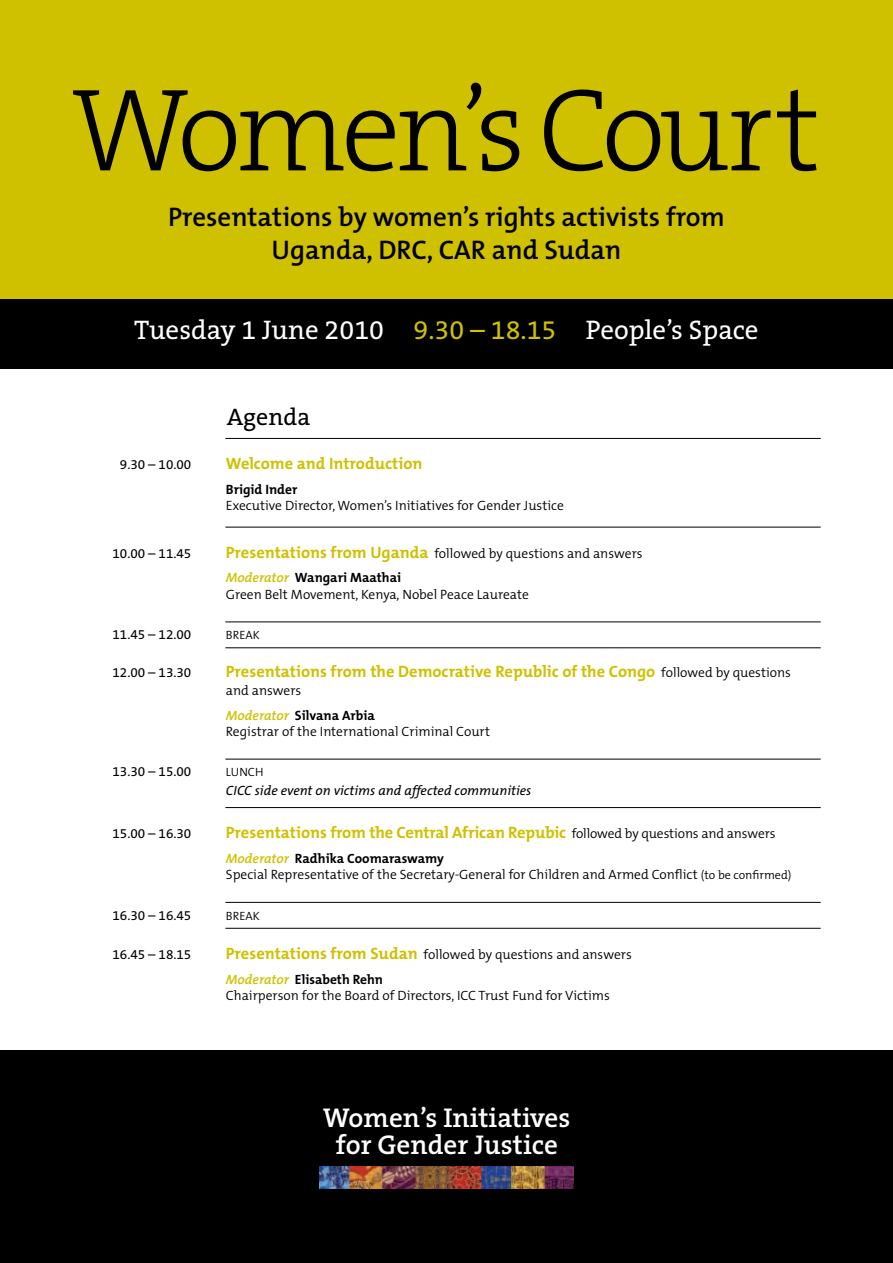
<style>
.page{position:relative;width:893px;height:1263px;background:#fff}
.page>*{position:absolute;margin:0;border:0;box-sizing:border-box;transform-origin:0 0}
.t1{font:300 118.5px "The Serif B3";letter-spacing:-.04em;color:#000}
.t2{font:600 27.3px/27.3px "The Serif B6";color:#fff;text-align:center}
.t3{font:600 27px/32.4px "The Mix B6";color:#000;text-align:center}
.t4{font:27px "The Serif B5 Plain";color:#fff}
.t5{font:24px "The Serif B5 Plain";color:#000}
.t6{font:700 16.5px "The Mix B7";color:#cfc000}
.t7{font:300 13.5px "The Mix B4";color:#000}
.t8{font:700 13.5px "The Mix B7";color:#000}
.t9{font:13.5px "The Mix B5 Plain";color:#000}
.t10{font:italic 13.5px "The Mix B5 Plain";color:#000}
.t11{font:300 12px "The Mix B4";letter-spacing:.005em;color:#000}
.s1{color:#cfc000}
.s2{font-family:"The Mix B7";font-weight:700;font-size:16.5px;color:#cfc000}
.s3{font-family:"The Mix B6";font-weight:600;font-style:italic;color:#cfc000}
.s4{font-family:"The Mix B4";font-weight:300;font-size:13.5px;color:#000}
.s5{font-size:12px}
</style>
<div class="page">
<div style="left:0;top:0;width:893px;height:327px;background:#cfc000"></div>
<div style="left:0;top:299px;width:893px;height:70px;background:#000"></div>
<div style="left:0;top:1050px;width:893px;height:213px;background:#000"></div>
<hr style="left:225px;top:438px;width:596px;height:1px;background:#000">
<hr style="left:225px;top:527px;width:596px;height:1px;background:#000">
<hr style="left:225px;top:622px;width:596px;height:1px;background:#000">
<hr style="left:225px;top:647px;width:596px;height:1px;background:#000">
<hr style="left:225px;top:759px;width:596px;height:1px;background:#000">
<hr style="left:225px;top:807px;width:596px;height:1px;background:#000">
<hr style="left:225px;top:902px;width:596px;height:1px;background:#000">
<hr style="left:225px;top:928px;width:596px;height:1px;background:#000">
<img style="left:320px;top:1167px;width:253px;height:21px">
<h1 class="t1" style="left:72px;top:69px;width:750px">Women’s Court</h1>
<h3 class="t3" style="left:168px;top:202px;width:558px">Presentations by women’s rights activists from<br>Uganda, DRC, CAR and Sudan</h3>
<h3 class="t4" style="left:134px;top:316px;width:626px">Tuesday 1 June 2010 <span class="s1">9.30 – 18.15</span> People’s Space</h3>
<h3 class="t5" style="left:227px;top:404px;width:85px">Agenda</h3>
<p class="t9" style="left:120px;top:457px;width:73px">9.30 – 10.00</p>
<p class="t6" style="left:226px;top:455px;width:198px">Welcome and Introduction</p>
<p class="t8" style="left:226px;top:482px;width:73px">Brigid Inder</p>
<p class="t7" style="left:226px;top:498px;width:340px">Executive Director, Women’s Initiatives for Gender Justice</p>
<p class="t9" style="left:112px;top:546px;width:80px">10.00 – 11.45</p>
<p class="t7" style="left:226px;top:546px;width:418px"><span class="s2">Presentations from Uganda</span> followed by questions and answers</p>
<p class="t8" style="left:226px;top:571px;width:177px"><span class="s3">Moderator</span> Wangari Maathai</p>
<p class="t7" style="left:226px;top:587px;width:305px">Green Belt Movement, Kenya, Nobel Peace Laureate</p>
<p class="t9" style="left:112px;top:627px;width:80px">11.45 – 12.00</p>
<p class="t11" style="left:226px;top:629px;width:35px">BREAK</p>
<p class="t9" style="left:112px;top:665px;width:80px">12.00 – 13.30</p>
<p class="t6" style="left:226px;top:663px;width:567px">Presentations from the Democrative Republic of the Congo <span class="s4">followed by questions</span></p>
<p class="t7" style="left:226px;top:683px;width:77px">and answers</p>
<p class="t8" style="left:226px;top:708px;width:151px"><span class="s3">Moderator</span> Silvana Arbia</p>
<p class="t7" style="left:226px;top:724px;width:266px">Registrar of the International Criminal Court</p>
<p class="t9" style="left:112px;top:765px;width:80px">13.30 – 15.00</p>
<p class="t11" style="left:226px;top:766px;width:39px">LUNCH</p>
<p class="t10" style="left:226px;top:783px;width:307px">CICC side event on victims and affected communities</p>
<p class="t9" style="left:112px;top:826px;width:80px">15.00 – 16.30</p>
<p class="t6" style="left:226px;top:824px;width:551px">Presentations from the Central African Repubic <span class="s4">followed by questions and answers</span></p>
<p class="t8" style="left:226px;top:851px;width:220px"><span class="s3">Moderator</span> Radhika Coomaraswamy</p>
<p class="t7" style="left:226px;top:867px;width:567px">Special Representative of the Secretary-General for Children and Armed Conflict <span class="s5">(to be confirmed)</span></p>
<p class="t9" style="left:112px;top:908px;width:80px">16.30 – 16.45</p>
<p class="t11" style="left:226px;top:909px;width:35px">BREAK</p>
<p class="t9" style="left:112px;top:947px;width:80px">16.45 – 18.15</p>
<p class="t7" style="left:226px;top:947px;width:407px"><span class="s2">Presentations from Sudan</span> followed by questions and answers</p>
<p class="t8" style="left:226px;top:972px;width:159px"><span class="s3">Moderator</span> Elisabeth Rehn</p>
<p class="t7" style="left:226px;top:988px;width:386px">Chairperson for the Board of Directors, ICC Trust Fund for Victims</p>
<h2 class="t2" style="left:323px;top:1105px;width:249px">Women’s Initiatives for Gender Justice</h2>
</div>
